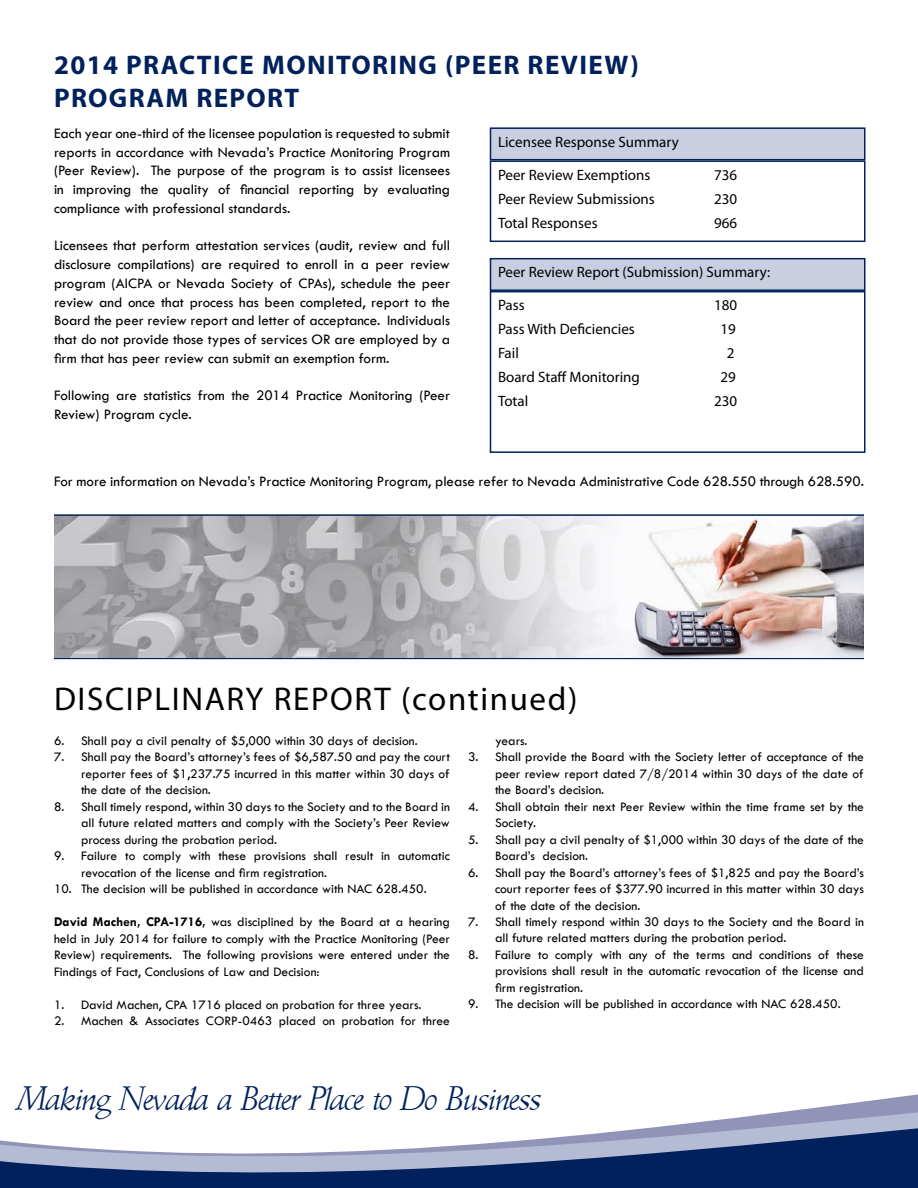
<style>
.page{position:relative;width:918px;height:1188px;background:#fff}
.page>*{position:absolute;margin:0;border:0;box-sizing:border-box;transform-origin:0 0}
.t1{font:33.15px "A770 Roman";color:#00215b}
.t2{font:33px "Myriad Pro";letter-spacing:.05em;color:#000}
.t3{font:700 27px/32.4px "Myriad Pro";letter-spacing:.05em;color:#00215b}
.t4{font:15px/18.8px "Tw Cen";color:#000;text-align:justify}
.t5{font:15px "Myriad Pro";color:#000}
.t6{font:13.5px/16.5px "Tw Cen";color:#000;text-align:justify}
.s1{font-weight:700}
</style>
<div class="page">
<svg style="left:0;top:1094px;width:918px;height:94px"></svg>
<div style="left:490px;top:128px;width:375px;height:32px;background:#c9cee1"></div>
<div style="left:490px;top:127px;width:376px;height:33px;border:2px solid #00215b"></div>
<div style="left:490px;top:160px;width:376px;height:82px;border:2px solid #00215b"></div>
<div style="left:490px;top:259px;width:375px;height:31px;background:#c9cee1"></div>
<div style="left:490px;top:258px;width:376px;height:33px;border:2px solid #00215b"></div>
<div style="left:490px;top:291px;width:376px;height:162px;border:2px solid #00215b"></div>
<hr style="left:54px;top:658px;width:810px;height:1px;background:#00215b">
<img style="left:54px;top:516px;width:810px;height:142px">
<hr style="left:54px;top:514px;width:810px;height:2px;background:#00215b">
<h3 class="t3" style="left:54px;top:48px;width:587px">2014 PRACTICE MONITORING (PEER REVIEW)<br>PROGRAM REPORT</h3>
<p class="t4" style="left:54px;top:124px;width:398px">Each year one-third of the licensee population is requested to submit reports in accordance with Nevada’s Practice Monitoring Program (Peer Review). The purpose of the program is to assist licensees in improving the quality of financial reporting by evaluating compliance with professional standards.</p>
<p class="t4" style="left:54px;top:236px;width:398px">Licensees that perform attestation services (audit, review and full disclosure compilations) are required to enroll in a peer review program (AICPA or Nevada Society of CPAs), schedule the peer review and once that process has been completed, report to the Board the peer review report and letter of acceptance. Individuals that do not provide those types of services OR are employed by a firm that has peer review can submit an exemption form.</p>
<p class="t4" style="left:54px;top:386px;width:397px">Following are statistics from the 2014 Practice Monitoring (Peer<br>Review) Program cycle.</p>
<p class="t5" style="left:498px;top:133px;width:182px">Licensee Response Summary</p>
<p class="t5" style="left:498px;top:166px;width:154px">Peer Review Exemptions</p>
<p class="t5" style="left:714px;top:166px;width:25px">736</p>
<p class="t5" style="left:498px;top:190px;width:158px">Peer Review Submissions</p>
<p class="t5" style="left:714px;top:190px;width:25px">230</p>
<p class="t5" style="left:498px;top:214px;width:101px">Total Responses</p>
<p class="t5" style="left:714px;top:214px;width:25px">966</p>
<p class="t5" style="left:498px;top:263px;width:274px">Peer Review Report (Submission) Summary:</p>
<p class="t5" style="left:498px;top:296px;width:28px">Pass</p>
<p class="t5" style="left:714px;top:296px;width:25px">180</p>
<p class="t5" style="left:498px;top:320px;width:138px">Pass With Deficiencies</p>
<p class="t5" style="left:720px;top:320px;width:17px">19</p>
<p class="t5" style="left:498px;top:344px;width:22px">Fail</p>
<p class="t5" style="left:727px;top:344px;width:9px">2</p>
<p class="t5" style="left:498px;top:368px;width:144px">Board Staff Monitoring</p>
<p class="t5" style="left:720px;top:368px;width:17px">29</p>
<p class="t5" style="left:498px;top:392px;width:32px">Total</p>
<p class="t5" style="left:714px;top:392px;width:25px">230</p>
<p class="t4" style="left:54px;top:471px;width:812px">For more information on Nevada’s Practice Monitoring Program, please refer to Nevada Administrative Code 628.550 through 628.590.</p>
<h2 class="t2" style="left:54px;top:679px;width:525px">DISCIPLINARY REPORT (continued)</h2>
<p class="t6" style="left:54px;top:732px;width:365px">6. Shall pay a civil penalty of $5,000 within 30 days of decision.</p>
<p class="t6" style="left:81px;top:749px;width:371px;text-indent:-27px">7. Shall pay the Board’s attorney’s fees of $6,587.50 and pay the court reporter fees of $1,237.75 incurred in this matter within 30 days of the date of the decision.</p>
<p class="t6" style="left:81px;top:798px;width:370px;text-indent:-27px">8. Shall timely respond, within 30 days to the Society and to the Board in all future related matters and comply with the Society’s Peer Review process during the probation period.</p>
<p class="t6" style="left:81px;top:847px;width:371px;text-indent:-27px">9. Failure to comply with these provisions shall result in automatic revocation of the license and firm registration.</p>
<p class="t6" style="left:54px;top:880px;width:374px">10. The decision will be published in accordance with NAC 628.450.</p>
<p class="t6" style="left:54px;top:913px;width:398px"><span class="s1">David Machen, CPA-1716,</span> was disciplined by the Board at a hearing held in July 2014 for failure to comply with the Practice Monitoring (Peer Review) requirements. The following provisions were entered under the Findings of Fact, Conclusions of Law and Decision:</p>
<p class="t6" style="left:54px;top:996px;width:369px">1. David Machen, CPA 1716 placed on probation for three years.</p>
<p class="t6" style="left:54px;top:1012px;width:397px">2. Machen &amp; Associates CORP-0463 placed on probation for three</p>
<p class="t6" style="left:495px;top:732px;width:34px">years.</p>
<p class="t6" style="left:495px;top:748px;width:371px;text-indent:-27px">3. Shall provide the Board with the Society letter of acceptance of the peer review report dated 7/8/2014 within 30 days of the date of the Board’s decision.</p>
<p class="t6" style="left:495px;top:798px;width:370px;text-indent:-27px">4. Shall obtain their next Peer Review within the time frame set by the<br>Society.</p>
<p class="t6" style="left:495px;top:831px;width:370px;text-indent:-27px">5. Shall pay a civil penalty of $1,000 within 30 days of the date of the<br>Board’s decision.</p>
<p class="t6" style="left:495px;top:864px;width:371px;text-indent:-27px">6. Shall pay the Board’s attorney’s fees of $1,825 and pay the Board’s court reporter fees of $377.90 incurred in this matter within 30 days of the date of the decision.</p>
<p class="t6" style="left:495px;top:913px;width:370px;text-indent:-27px">7. Shall timely respond within 30 days to the Society and the Board in all future related matters during the probation period.</p>
<p class="t6" style="left:495px;top:946px;width:371px;text-indent:-27px">8. Failure to comply with any of the terms and conditions of these provisions shall result in the automatic revocation of the license and firm registration.</p>
<p class="t6" style="left:468px;top:996px;width:374px">9. The decision will be published in accordance with NAC 628.450.</p>
<h1 class="t1" style="left:17px;top:1081px;width:525px">Making Nevada a Better Place to Do Business</h1>
</div>
